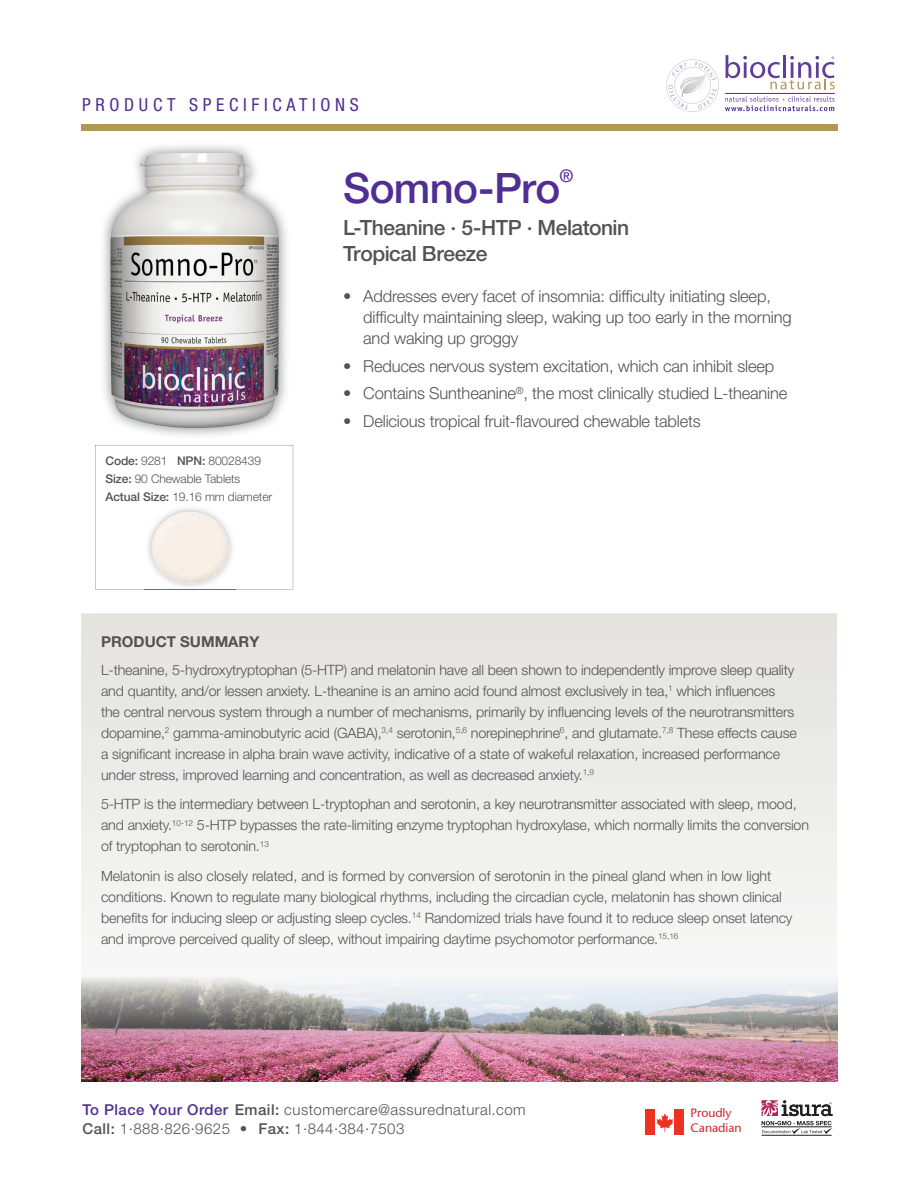
<style>
.page{position:relative;width:918px;height:1188px;background:#fff}
.page>*{position:absolute;margin:0;border:0;box-sizing:border-box;transform-origin:0 0}
.t1{font:500 42px "Helvetica Neue LT Pro";letter-spacing:-.015em;color:#502e92}
.t2{font:500 21px/25.5px "Helvetica Neue LT Pro";letter-spacing:-.025em;color:#535355}
.t3{font:condensed 18px "Helvetica Neue LT Pro";letter-spacing:.26em;color:#502e92}
.t4{font:500 17.55px "Helvetica Neue LT Pro";color:#502e92}
.t5{font:300 16.5px/21px "Helvetica Neue LT Pro";letter-spacing:-.01em;color:#535355}
.t6{font:300 15px/19.5px "Helvetica Neue LT Pro";letter-spacing:.03em;color:#535355}
.t7{font:700 15px "Helvetica Neue LT Pro";color:#535355}
.t8{font:300 14.25px/21px "Helvetica Neue LT Pro";letter-spacing:-.01em;color:#535355}
.t9{font:12.3px/15px "Stone Sans";color:#d1232a}
.t10{font:300 12px/18px "Helvetica Neue LT Pro";letter-spacing:-.01em;color:#535355}
.s1{font-weight:500}
.s2{font-weight:500;color:#502e92}
</style>
<div class="page">
<div style="left:81px;top:124px;width:756px;height:7px;background:#b39758"></div>
<hr style="left:725px;top:93px;width:110px;height:1px;background:#502e92">
<svg style="left:725px;top:96px;width:109px;height:15px"></svg>
<svg style="left:725px;top:55px;width:110px;height:35px"></svg>
<svg style="left:656px;top:1113px;width:17px;height:19px"></svg>
<div style="left:646px;top:1109px;width:9px;height:26px;background:#ef3124"></div>
<div style="left:675px;top:1109px;width:9px;height:26px;background:#ef3124"></div>
<hr style="left:762px;top:1135px;width:70px;height:1px;background:#231f20">
<svg style="left:762px;top:1100px;width:71px;height:34px"></svg>
<svg style="left:81px;top:613px;width:756px;height:324px"></svg>
<img style="left:81px;top:976px;width:756px;height:105px">
<svg style="left:95px;top:445px;width:198px;height:145px"></svg>
<img style="left:103px;top:145px;width:184px;height:291px">
<img style="left:110px;top:153px;width:169px;height:275px">
<img style="left:145px;top:505px;width:90px;height:84px">
<img style="left:145px;top:589px;width:90px;height:1px">
<img style="left:152px;top:512px;width:77px;height:71px">
<svg style="left:666px;top:59px;width:53px;height:53px"></svg>
<p class="t3" style="left:82px;top:94px;width:278px">PRODUCT SPECIFICATIONS</p>
<p class="t10" style="left:105px;top:452px;width:168px"><span class="s1">Code:</span> 9281 <span class="s1">NPN:</span> 80028439<br><span class="s1">Size:</span> 90 Chewable Tablets<br><span class="s1">Actual Size:</span> 19.16 mm diameter</p>
<h1 class="t1" style="left:343px;top:163px;width:219px">Somno-Pro</h1>
<p class="t4" style="left:560px;top:166px;width:15px">®</p>
<h2 class="t2" style="left:343px;top:215px;width:288px">L-Theanine · 5-HTP · Melatonin<br>Tropical Breeze</h2>
<p class="t5" style="left:363px;top:285px;width:430px;text-indent:-20px">• Addresses every facet of insomnia: difficulty initiating sleep, difficulty maintaining sleep, waking up too early in the morning and waking up groggy</p>
<p class="t5" style="left:343px;top:355px;width:433px">• Reduces nervous system excitation, which can inhibit sleep</p>
<p class="t5" style="left:343px;top:383px;width:446px">• Contains Suntheanine<sup>®</sup>, the most clinically studied L-theanine</p>
<p class="t5" style="left:343px;top:410px;width:359px">• Delicious tropical fruit-flavoured chewable tablets</p>
<p class="t7" style="left:101px;top:632px;width:160px">PRODUCT SUMMARY</p>
<p class="t8" style="left:101px;top:659px;width:697px">L-theanine, 5-hydroxytryptophan (5-HTP) and melatonin have all been shown to independently improve sleep quality and quantity, and/or lessen anxiety. L-theanine is an amino acid found almost exclusively in tea,<sup>1</sup> which influences the central nervous system through a number of mechanisms, primarily by influencing levels of the neurotransmitters dopamine,<sup>2</sup> gamma-aminobutyric acid (GABA),<sup>3,4</sup> serotonin,<sup>5,6</sup> norepinephrine<sup>6</sup>, and glutamate.<sup>7,8</sup> These effects cause a significant increase in alpha brain wave activity, indicative of a state of wakeful relaxation, increased performance under stress, improved learning and concentration, as well as decreased anxiety.<sup>1,9</sup></p>
<p class="t8" style="left:101px;top:794px;width:710px">5-HTP is the intermediary between L-tryptophan and serotonin, a key neurotransmitter associated with sleep, mood, and anxiety.<sup>10-12</sup> 5-HTP bypasses the rate-limiting enzyme tryptophan hydroxylase, which normally limits the conversion of tryptophan to serotonin.<sup>13</sup></p>
<p class="t8" style="left:101px;top:865px;width:693px">Melatonin is also closely related, and is formed by conversion of serotonin in the pineal gland when in low light conditions. Known to regulate many biological rhythms, including the circadian cycle, melatonin has shown clinical benefits for inducing sleep or adjusting sleep cycles.<sup>14</sup> Randomized trials have found it to reduce sleep onset latency and improve perceived quality of sleep, without impairing daytime psychomotor performance.<sup>15,16</sup></p>
<p class="t6" style="left:82px;top:1099px;width:445px"><span class="s2">To Place Your Order</span> <span class="s1">Email:</span> customercare@assurednatural.com<br><span class="s1">Call:</span> 1·888·826·9625 • <span class="s1">Fax:</span> 1·844·384·7503</p>
<p class="t9" style="left:690px;top:1106px;width:53px">Proudly<br>Canadian</p>
</div>
